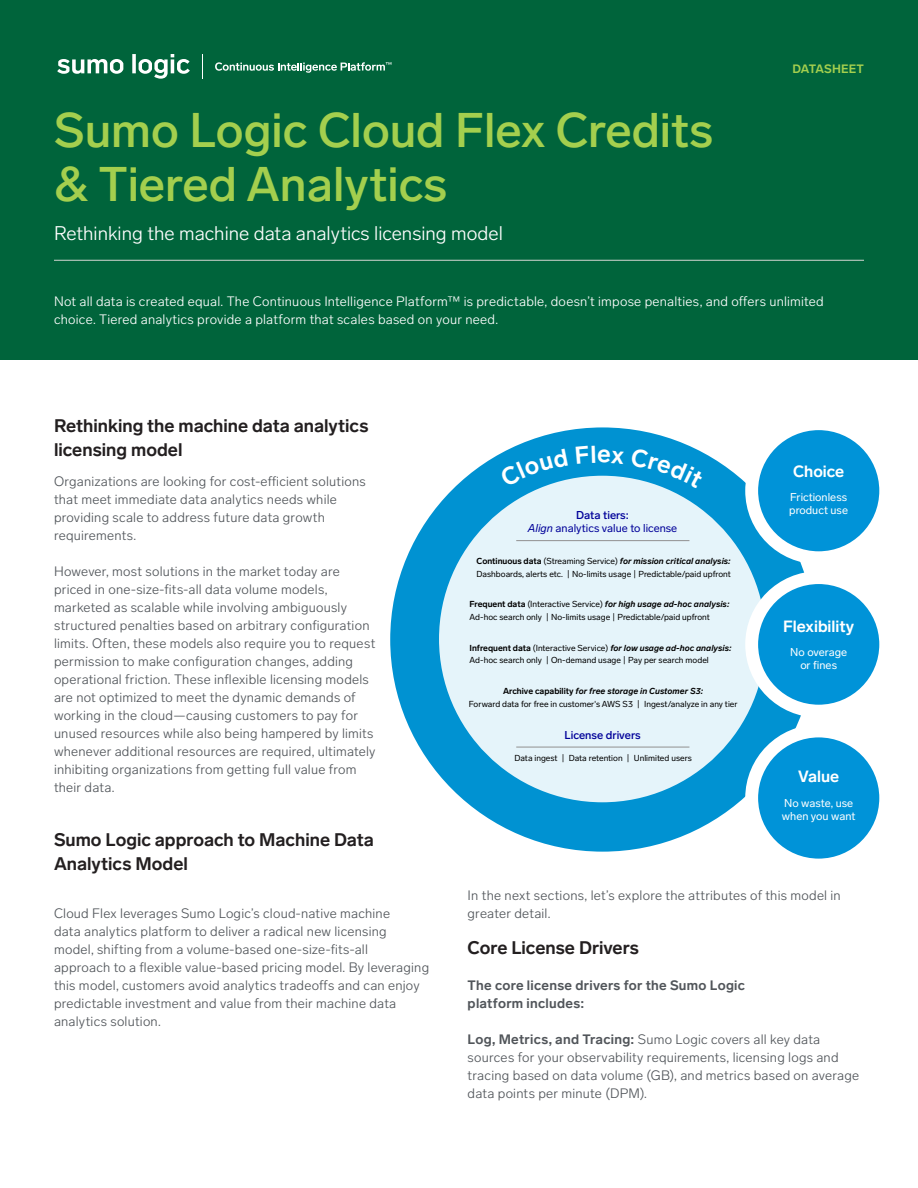
<style>
.page{position:relative;width:918px;height:1188px;background:#fff}
.page>*{position:absolute;margin:0;border:0;box-sizing:border-box;transform-origin:0 0}
.t1{font:500 48px/54px "Lab Grotesque";color:#a4cf4e}
.Sub-headline{font:300 19.5px "Lab Grotesque";color:#fff}
.Section_Title{font:700 18px/24px "Lab Grotesque";color:#231f20}
.Body_Copy{font:700 18px "Lab Grotesque";color:#231f20}
.t2{font:700 16.05px "Lab Grotesque";color:#fff}
.Body_Copy-2{font:300 13.5px/18px "Lab Grotesque";letter-spacing:.015em;color:#51555a}
.Intro_Paragraph{font:300 13.5px/18px "Lab Grotesque";letter-spacing:.015em;color:#fff}
.Body_Copy-3{font:700 13.5px "Lab Grotesque";letter-spacing:.02em;color:#51555a}
.t3{font:700 12px "Lab Grotesque";letter-spacing:.01em;color:#a4cf4e}
.t4{font:11.25px/13.4px "Lab Grotesque";color:#fff}
.t5{font:11.25px/13.4px "Lab Grotesque";color:#009;text-align:center}
.t6{font:500 11.25px "Lab Grotesque";color:#009}
.t7{font:8.55px/12.9px "Lab Grotesque";color:#000}
.s1{font-weight:500}
.s2{font-style:italic}
.s3{font-weight:700}
.s4{font-weight:700;font-style:italic}
</style>
<div class="page">
<div style="left:0;top:0;width:918px;height:360px;background:#00643b"></div>
<svg style="left:202px;top:54px;width:1px;height:25px"></svg>
<svg style="left:57px;top:54px;width:133px;height:25px"></svg>
<svg style="left:215px;top:62px;width:176px;height:11px"></svg>
<hr style="left:54px;top:260px;width:810px;height:1px;background:#d4d6d2">
<div style="left:390px;top:427px;width:425px;height:425px;background:#0092d2;border-radius:212px"></div>
<div style="left:439px;top:476px;width:327px;height:326px;background:#e5f4fa;border-radius:163px"></div>
<svg style="left:745px;top:430px;width:135px;height:134px"></svg>
<svg style="left:745px;top:571px;width:135px;height:147px"></svg>
<svg style="left:745px;top:725px;width:135px;height:134px"></svg>
<hr style="left:516px;top:540px;width:173px;height:1px;background:#979797">
<hr style="left:516px;top:747px;width:173px;height:1px;background:#979797">
<svg style="left:499px;top:448px;width:69px;height:39px"></svg>
<svg style="left:631px;top:448px;width:73px;height:40px"></svg>
<p class="t1" style="left:54px;top:104px;width:661px">Sumo Logic Cloud Flex Credits &amp; Tiered Analytics</p>
<p class="Sub-headline" style="left:54px;top:222px;width:450px">Rethinking the machine data analytics licensing model</p>
<p class="t3" style="left:792px;top:61px;width:73px">DATASHEET</p>
<p class="Intro_Paragraph" style="left:54px;top:292px;width:771px">Not all data is created equal. The Continuous Intelligence Platform™ is predictable, doesn’t impose penalties, and offers unlimited choice. Tiered analytics provide a platform that scales based on your need.</p>
<p class="Section_Title" style="left:54px;top:414px;width:316px">Rethinking the machine data analytics licensing model</p>
<p class="Body_Copy-2" style="left:54px;top:472px;width:313px">Organizations are looking for cost-efficient solutions that meet immediate data analytics needs while providing scale to address future data growth requirements.</p>
<p class="Body_Copy-2" style="left:54px;top:562px;width:323px">However, most solutions in the market today are priced in one-size-fits-all data volume models, marketed as scalable while involving ambiguously structured penalties based on arbitrary configuration limits. Often, these models also require you to request permission to make configuration changes, adding operational friction. These inflexible licensing models are not optimized to meet the dynamic demands of working in the cloud—causing customers to pay for unused resources while also being hampered by limits whenever additional resources are required, ultimately inhibiting organizations from getting full value from their data.</p>
<p class="Section_Title" style="left:54px;top:828px;width:321px">Sumo Logic approach to Machine Data<br>Analytics Model</p>
<p class="Body_Copy-2" style="left:54px;top:904px;width:377px">Cloud Flex leverages Sumo Logic’s cloud-native machine<br>data analytics platform to deliver a radical new licensing model, shifting from a volume-based one-size-fits-all<br>approach to a flexible value-based pricing model. By leveraging this model, customers avoid analytics tradeoffs and can enjoy predictable investment and value from their machine data analytics solution.</p>
<p class="t5" style="left:528px;top:508px;width:151px"><span class="s1">Data tiers:<br></span><span class="s2">Align</span> analytics value to license</p>
<p class="t7" style="left:477px;top:554px;width:256px"><span class="s3">Continuous data</span> (Streaming Service) <span class="s4">for mission critical analysis:<br></span>Dashboards, alerts etc. | No-limits usage | Predictable/paid upfront</p>
<p class="t7" style="left:470px;top:598px;width:261px"><span class="s3">Frequent data</span> (Interactive Service) <span class="s4">for high usage ad-hoc analysis:<br></span>Ad-hoc search only | No-limits usage | Predictable/paid upfront</p>
<p class="t7" style="left:470px;top:641px;width:264px"><span class="s3">Infrequent data</span> (Interactive Service) <span class="s4">for low usage ad-hoc analysis:<br></span>Ad-hoc search only | On-demand usage | Pay per search model</p>
<p class="t7" style="left:469px;top:685px;width:270px;text-align:center"><span class="s3">Archive capability</span> <span class="s4">for free storage in Customer S3:<br></span>Forward data for free in customer's AWS S3 | Ingest/analyze in any tier</p>
<p class="t6" style="left:564px;top:728px;width:78px">License drivers</p>
<p class="t7" style="left:514px;top:752px;width:179px">Data ingest | Data retention | Unlimited users</p>
<p class="t2" style="left:793px;top:462px;width:52px">Choice</p>
<p class="t4" style="left:789px;top:490px;width:60px">Frictionless product use</p>
<p class="t2" style="left:783px;top:617px;width:73px">Flexibility</p>
<p class="t4" style="left:790px;top:645px;width:58px;text-align:center">No overage or fines</p>
<p class="t2" style="left:798px;top:767px;width:43px">Value</p>
<p class="t4" style="left:782px;top:796px;width:75px">No waste, use when you want</p>
<p class="Body_Copy-2" style="left:468px;top:886px;width:375px">In the next sections, let’s explore the attributes of this model in greater detail.</p>
<p class="Body_Copy" style="left:468px;top:937px;width:173px">Core License Drivers</p>
<p class="Body_Copy-3" style="left:468px;top:977px;width:279px">The core license drivers for the Sumo Logic</p>
<p class="Body_Copy-3" style="left:468px;top:995px;width:118px">platform includes:</p>
<p class="Body_Copy-2" style="left:468px;top:1030px;width:393px"><span class="s3">Log, Metrics, and Tracing:</span> Sumo Logic covers all key data sources for your observability requirements, licensing logs and tracing based on data volume (GB), and metrics based on average data points per minute (DPM).</p>
</div>
